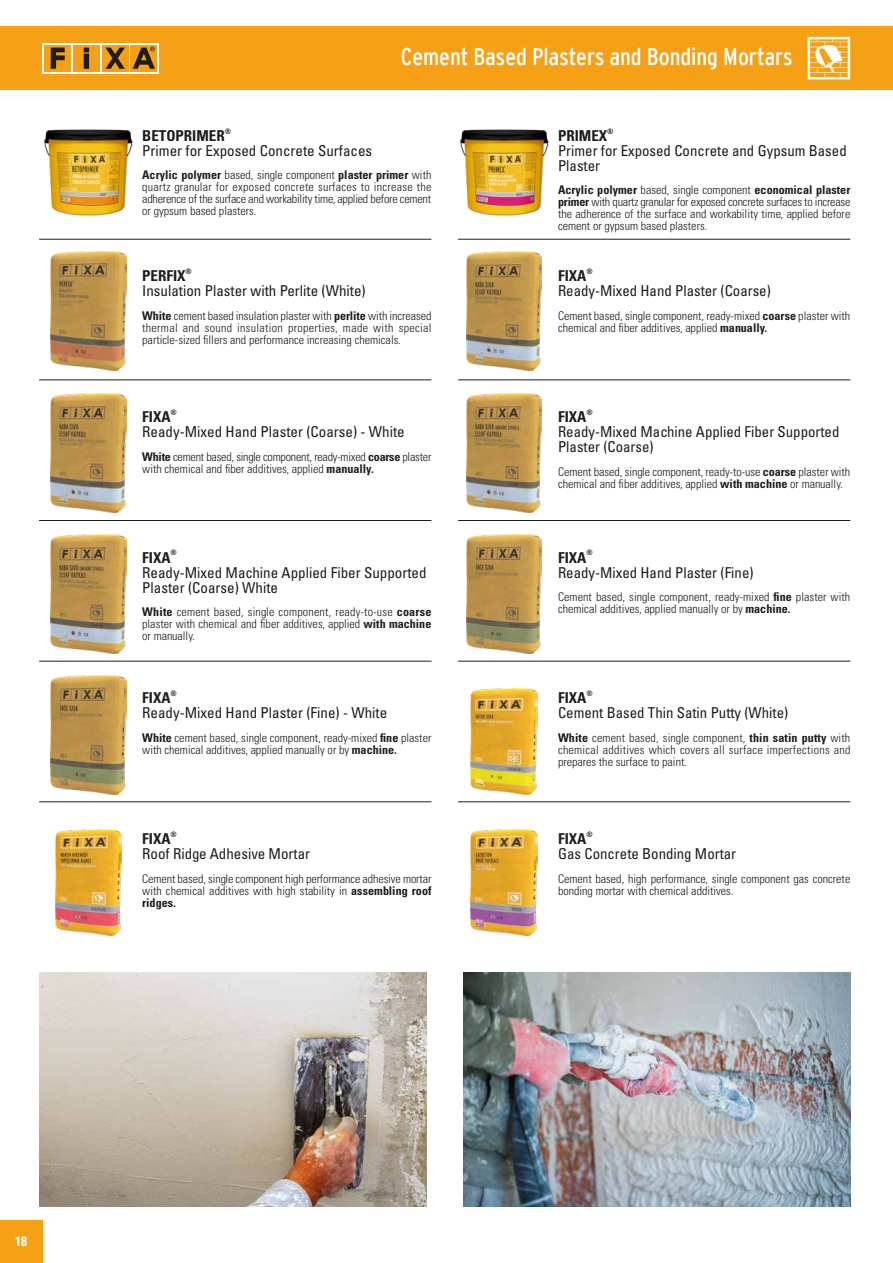
<style>
.page{position:relative;width:893px;height:1263px;background:#fff}
.page>*{position:absolute;margin:0;border:0;box-sizing:border-box;transform-origin:0 0}
.t1{font:condensed 24px "Interstate";color:#fff}
.t2{font:15px/15px "Univers Condensed Tr";color:#1d1d1b}
.t3{font:15px "Univers Cond Bd Tr";color:#1d1d1b}
.t4{font:13.5px "Univers Cond Bd Tr";color:#fff}
.t5{font:12px/12px "Univers Cond Light Tr";color:#1d1d1b}
.t6{font:12px "Univers Cond Bd Tr";color:#1d1d1b}
.t7{font:12px/12px "Univers Cond Light Tr";letter-spacing:-.02em;color:#1d1d1b}
.t8{font:7.5px "Univers Cond Bd Tr";color:#1d1d1b}
.s1{font-family:"Univers Cond Light Tr"}
.s2{font-family:"Univers Cond Bd Tr"}
</style>
<div class="page">
<div style="left:0;top:1220px;width:43px;height:43px;background:#f6a016"></div>
<div style="left:0;top:26px;width:893px;height:64px;background:#f6a016"></div>
<div style="left:42px;top:43px;width:117px;height:30px;background:#fff"></div>
<div style="left:44px;top:45px;width:27px;height:27px;background:#f6a016"></div>
<svg style="left:51px;top:48px;width:14px;height:21px"></svg>
<div style="left:73px;top:45px;width:27px;height:27px;background:#f6a016"></div>
<svg style="left:84px;top:48px;width:5px;height:21px"></svg>
<div style="left:102px;top:45px;width:27px;height:27px;background:#f6a016"></div>
<svg style="left:105px;top:48px;width:20px;height:21px"></svg>
<div style="left:130px;top:45px;width:27px;height:27px;background:#f6a016"></div>
<svg style="left:133px;top:47px;width:22px;height:22px"></svg>
<hr style="left:39px;top:239px;width:392px;height:1px;background:#1d1d1b">
<hr style="left:458px;top:239px;width:392px;height:1px;background:#1d1d1b">
<img style="left:43px;top:129px;width:91px;height:86px">
<img style="left:459px;top:129px;width:91px;height:86px">
<hr style="left:39px;top:380px;width:392px;height:1px;background:#1d1d1b">
<hr style="left:458px;top:380px;width:392px;height:1px;background:#1d1d1b">
<img style="left:51px;top:251px;width:75px;height:119px">
<img style="left:467px;top:251px;width:75px;height:119px">
<hr style="left:39px;top:520px;width:392px;height:1px;background:#1d1d1b">
<hr style="left:458px;top:520px;width:392px;height:1px;background:#1d1d1b">
<img style="left:51px;top:394px;width:75px;height:119px">
<img style="left:467px;top:394px;width:75px;height:119px">
<hr style="left:39px;top:661px;width:392px;height:1px;background:#1d1d1b">
<hr style="left:458px;top:661px;width:392px;height:1px;background:#1d1d1b">
<img style="left:51px;top:534px;width:75px;height:119px">
<img style="left:467px;top:534px;width:75px;height:119px">
<hr style="left:39px;top:801px;width:392px;height:1px;background:#1d1d1b">
<hr style="left:458px;top:801px;width:392px;height:1px;background:#1d1d1b">
<img style="left:51px;top:675px;width:75px;height:119px">
<img style="left:471px;top:689px;width:67px;height:105px">
<img style="left:55px;top:829px;width:67px;height:106px">
<img style="left:471px;top:829px;width:67px;height:106px">
<img style="left:39px;top:972px;width:387px;height:234px">
<img style="left:463px;top:972px;width:387px;height:234px">
<svg style="left:808px;top:37px;width:42px;height:42px"></svg>
<h1 class="t1" style="left:401px;top:43px;width:393px">Cement Based Plasters and Bonding Mortars</h1>
<p class="t3" style="left:142px;top:126px;width:84px">BETOPRIMER</p>
<p class="t8" style="left:225px;top:126px;width:8px">®</p>
<p class="t2" style="left:142px;top:142px;width:231px">Primer for Exposed Concrete Surfaces</p>
<p class="t6" style="left:142px;top:168px;width:291px">Acrylic polymer <span class="s1">based, single component</span> plaster primer <span class="s1">with</span></p>
<p class="t5" style="left:142px;top:181px;width:291px;text-align:justify">quartz granular for exposed concrete surfaces to increase the adherence of the surface and workability time, applied before cement or gypsum based plasters.</p>
<p class="t3" style="left:142px;top:267px;width:45px">PERFIX</p>
<p class="t8" style="left:186px;top:267px;width:8px">®</p>
<p class="t2" style="left:142px;top:283px;width:225px">Insulation Plaster with Perlite (White)</p>
<p class="t5" style="left:142px;top:310px;width:291px;text-align:justify"><span class="s2">White</span> cement based insulation plaster with <span class="s2">perlite</span> with increased thermal and sound insulation properties, made with special particle-sized fillers and performance increasing chemicals.</p>
<p class="t3" style="left:142px;top:407px;width:30px">FIXA</p>
<p class="t8" style="left:171px;top:408px;width:8px">®</p>
<p class="t2" style="left:142px;top:424px;width:264px">Ready-Mixed Hand Plaster (Coarse) - White</p>
<p class="t7" style="left:142px;top:450px;width:291px"><span class="s2">White</span> cement based, single component, ready-mixed <span class="s2">coarse</span> plaster with chemical and fiber additives, applied <span class="s2">manually.</span></p>
<p class="t3" style="left:142px;top:548px;width:30px">FIXA</p>
<p class="t8" style="left:171px;top:548px;width:8px">®</p>
<p class="t2" style="left:142px;top:564px;width:286px">Ready-Mixed Machine Applied Fiber Supported<br>Plaster (Coarse) White</p>
<p class="t5" style="left:142px;top:606px;width:291px;text-align:justify"><span class="s2">White</span> cement based, single component, ready-to-use <span class="s2">coarse </span>plaster with chemical and fiber additives, applied <span class="s2">with machine </span>or manually.</p>
<p class="t3" style="left:142px;top:689px;width:30px">FIXA</p>
<p class="t8" style="left:171px;top:689px;width:8px">®</p>
<p class="t2" style="left:142px;top:705px;width:246px">Ready-Mixed Hand Plaster (Fine) - White</p>
<p class="t5" style="left:142px;top:731px;width:291px"><span class="s2">White</span> cement based, single component, ready-mixed <span class="s2">fine</span> plaster with chemical additives, applied manually or by <span class="s2">machine.</span></p>
<p class="t3" style="left:142px;top:829px;width:30px">FIXA</p>
<p class="t8" style="left:171px;top:829px;width:8px">®</p>
<p class="t2" style="left:142px;top:846px;width:170px">Roof Ridge Adhesive Mortar</p>
<p class="t5" style="left:142px;top:872px;width:291px">Cement based, single component high performance adhesive mortar with chemical additives with high stability in <span class="s2">assembling roof</span></p>
<p class="t6" style="left:142px;top:895px;width:35px">ridges.</p>
<p class="t3" style="left:558px;top:126px;width:51px">PRIMEX</p>
<p class="t8" style="left:607px;top:126px;width:8px">®</p>
<p class="t2" style="left:558px;top:142px;width:290px">Primer for Exposed Concrete and Gypsum Based<br>Plaster</p>
<p class="t6" style="left:558px;top:183px;width:294px">Acrylic polymer <span class="s1">based, single component</span> economical plaster</p>
<p class="t5" style="left:558px;top:196px;width:294px;text-align:justify"><span class="s2">primer</span> with quartz granular for exposed concrete surfaces to increase the adherence of the surface and workability time, applied before cement or gypsum based plasters.</p>
<p class="t3" style="left:558px;top:267px;width:30px">FIXA</p>
<p class="t8" style="left:586px;top:267px;width:8px">®</p>
<p class="t2" style="left:558px;top:283px;width:214px">Ready-Mixed Hand Plaster (Coarse)</p>
<p class="t5" style="left:558px;top:310px;width:294px">Cement based, single component, ready-mixed <span class="s2">coarse</span> plaster with chemical and fiber additives, applied <span class="s2">manually.</span></p>
<p class="t3" style="left:558px;top:407px;width:30px">FIXA</p>
<p class="t8" style="left:586px;top:408px;width:8px">®</p>
<p class="t2" style="left:558px;top:424px;width:283px">Ready-Mixed Machine Applied Fiber Supported<br>Plaster (Coarse)</p>
<p class="t5" style="left:558px;top:465px;width:294px">Cement based, single component, ready-to-use <span class="s2">coarse</span> plaster with chemical and fiber additives, applied <span class="s2">with machine</span> or manually.</p>
<p class="t3" style="left:558px;top:548px;width:30px">FIXA</p>
<p class="t8" style="left:586px;top:548px;width:8px">®</p>
<p class="t2" style="left:558px;top:564px;width:197px">Ready-Mixed Hand Plaster (Fine)</p>
<p class="t5" style="left:558px;top:591px;width:294px">Cement based, single component, ready-mixed <span class="s2">fine</span> plaster with chemical additives, applied manually or by <span class="s2">machine.</span></p>
<p class="t3" style="left:558px;top:689px;width:30px">FIXA</p>
<p class="t8" style="left:586px;top:689px;width:8px">®</p>
<p class="t2" style="left:558px;top:705px;width:232px">Cement Based Thin Satin Putty (White)</p>
<p class="t5" style="left:558px;top:731px;width:294px;text-align:justify"><span class="s2">White</span> cement based, single component, <span class="s2">thin satin putty</span> with chemical additives which covers all surface imperfections and prepares the surface to paint.</p>
<p class="t3" style="left:558px;top:829px;width:30px">FIXA</p>
<p class="t8" style="left:586px;top:829px;width:8px">®</p>
<p class="t2" style="left:558px;top:846px;width:180px">Gas Concrete Bonding Mortar</p>
<p class="t5" style="left:558px;top:872px;width:294px">Cement based, high performance, single component gas concrete bonding mortar with chemical additives.</p>
<p class="t4" style="left:15px;top:1233px;width:13px">18</p>
</div>
